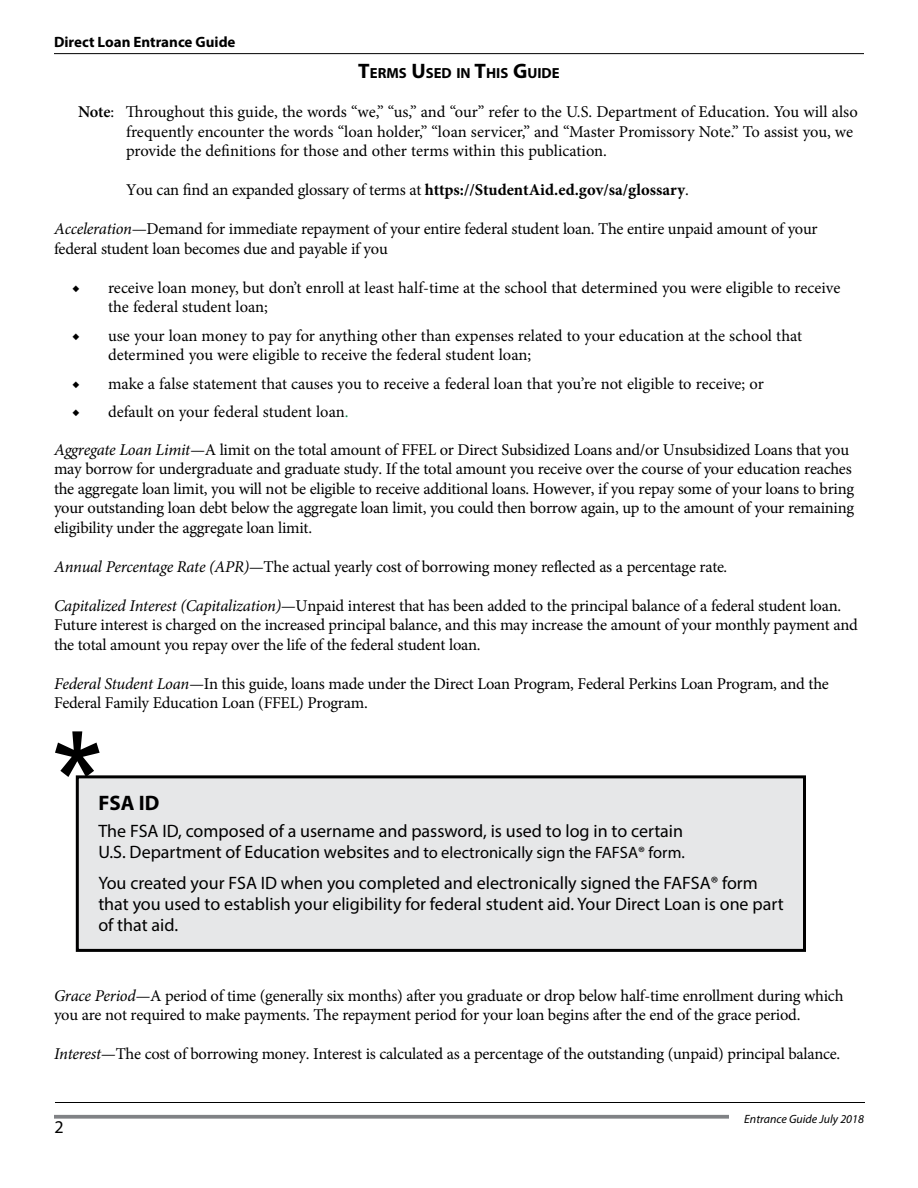
<style>
.page{position:relative;width:918px;height:1188px;background:#fff}
.page>*{position:absolute;margin:0;border:0;box-sizing:border-box;transform-origin:0 0}
.Insert_Boxed_Head__I{font:700 21px "Myriad Pro";color:#000}
.Insert_Boxed_Text__I{font:18px/21px "Myriad Pro";color:#000}
.Page_Number_Left__ID{font:18px "Myriad Pro";color:#000}
.Body_No_Indent__ID{font:16.5px/19.5px "Minion Pro";letter-spacing:-.015em;color:#000}
.Note_Level_1__ID{font:16.5px/19.5px "Minion Pro";letter-spacing:-.005em;color:#000}
.Insert_Boxed_Text__I-2{font:16.5px "Myriad Pro";color:#000}
.t1{font:700 15px "Myriad Pro";color:#000}
.New_Heading_1__ID{font:700 14.7px "Myriad Pro";color:#000}
.t2{font:italic 12px "Myriad Pro";color:#000}
.s1{font-size:21px}
.s2{font-weight:600}
.s3{font-weight:700}
.s4{font-style:italic}
.s5{color:#008445}
.s6{font-size:18px}
</style>
<div class="page">
<svg style="left:54px;top:1115px;width:675px;height:4px;background:#8b8d90"></svg>
<hr style="left:54px;top:53px;width:810px;height:1px;background:#000">
<hr style="left:55px;top:1102px;width:810px;height:1px;background:#000">
<div style="left:76px;top:775px;width:730px;height:177px;background:#e6e7e8;border:3px solid #000"></div>
<svg style="left:55px;top:731px;width:45px;height:46px"></svg>
<p class="t1" style="left:54px;top:32px;width:183px">Direct Loan Entrance Guide</p>
<p class="New_Heading_1__ID" style="left:358px;top:63px;width:203px"><span class="s1">T</span>ERMS <span class="s1">U</span>SED IN <span class="s1">T</span>HIS <span class="s1">G</span>UIDE</p>
<p class="Note_Level_1__ID" style="left:126px;top:102px;width:733px;text-indent:-48px"><span class="s2">Note</span>: Throughout this guide, the words “we,” “us,” and “our” refer to the U.S. Department of Education. You will also frequently encounter the words “loan holder,” “loan servicer,” and “Master Promissory Note.” To assist you, we provide the definitions for those and other terms within this publication.</p>
<p class="Note_Level_1__ID" style="left:126px;top:180px;width:564px">You can find an expanded glossary of terms at <span class="s3">https://StudentAid.ed.gov/sa/glossary</span>.</p>
<p class="Body_No_Indent__ID" style="left:54px;top:219px;width:765px"><span class="s4">Acceleration</span>—Demand for immediate repayment of your entire federal student loan. The entire unpaid amount of your federal student loan becomes due and payable if you</p>
<p class="Body_No_Indent__ID" style="left:108px;top:278px;width:734px;text-indent:-36px">◆ receive loan money, but don’t enroll at least half-time at the school that determined you were eligible to receive the federal student loan;</p>
<p class="Body_No_Indent__ID" style="left:108px;top:326px;width:696px;text-indent:-36px">◆ use your loan money to pay for anything other than expenses related to your education at the school that determined you were eligible to receive the federal student loan;</p>
<p class="Body_No_Indent__ID" style="left:72px;top:374px;width:693px">◆ make a false statement that causes you to receive a federal loan that you’re not eligible to receive; or</p>
<p class="Body_No_Indent__ID" style="left:72px;top:402px;width:278px">◆ default on your federal student loan<span class="s5">.</span></p>
<p class="Body_No_Indent__ID" style="left:54px;top:440px;width:802px"><span class="s4">Aggregate Loan Limit—</span>A limit on the total amount of FFEL or Direct Subsidized Loans and/or Unsubsidized Loans that you may borrow for undergraduate and graduate study. If the total amount you receive over the course of your education reaches the aggregate loan limit, you will not be eligible to receive additional loans. However, if you repay some of your loans to bring your outstanding loan debt below the aggregate loan limit, you could then borrow again, up to the amount of your remaining eligibility under the aggregate loan limit.</p>
<p class="Body_No_Indent__ID" style="left:54px;top:557px;width:675px"><span class="s4">Annual Percentage Rate (APR)—</span>The actual yearly cost of borrowing money reflected as a percentage rate<span class="s4">.</span></p>
<p class="Body_No_Indent__ID" style="left:54px;top:596px;width:805px"><span class="s4">Capitalized Interest (Capitalization)—</span>Unpaid interest that has been added to the principal balance of a federal student loan.<br>Future interest is charged on the increased principal balance, and this may increase the amount of your monthly payment and the total amount you repay over the life of the federal student loan.</p>
<p class="Body_No_Indent__ID" style="left:54px;top:674px;width:776px"><span class="s4">Federal Student Loan—</span>In this guide, loans made under the Direct Loan Program, Federal Perkins Loan Program, and the<br>Federal Family Education Loan (FFEL) Program.</p>
<p class="Insert_Boxed_Head__I" style="left:98px;top:789px;width:63px">FSA ID</p>
<p class="Insert_Boxed_Text__I" style="left:98px;top:820px;width:586px">The FSA ID, composed of a username and password, is used to log in to certain</p>
<p class="Insert_Boxed_Text__I-2" style="left:98px;top:842px;width:588px"><span class="s6">U.S. Department of Education websites</span> and to electronically sign the FAFSA® form.</p>
<p class="Insert_Boxed_Text__I" style="left:98px;top:873px;width:687px">You created your FSA ID when you completed and electronically signed the FAFSA® form that you used to establish your eligibility for federal student aid. Your Direct Loan is one part of that aid.</p>
<p class="Body_No_Indent__ID" style="left:54px;top:986px;width:791px"><span class="s4">Grace Period—</span>A period of time (generally six months) after you graduate or drop below half-time enrollment during which you are not required to make payments. The repayment period for your loan begins after the end of the grace period.</p>
<p class="Body_No_Indent__ID" style="left:54px;top:1044px;width:788px"><span class="s4">Interest—</span>The cost of borrowing money. Interest is calculated as a percentage of the outstanding (unpaid) principal balance.</p>
<p class="Page_Number_Left__ID" style="left:54px;top:1116px;width:11px">2</p>
<p class="t2" style="left:744px;top:1111px;width:121px">Entrance Guide July 2018</p>
</div>
